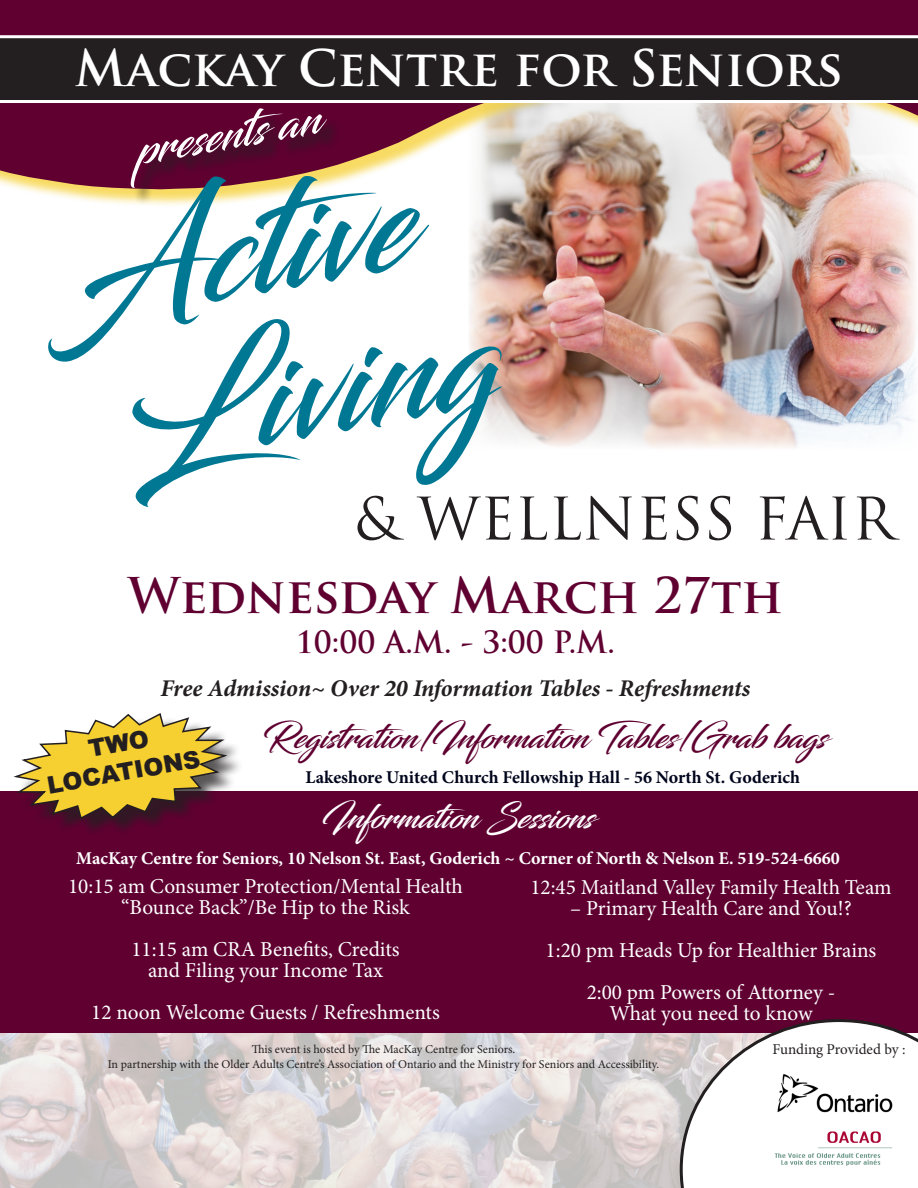
<style>
.page{position:relative;width:918px;height:1188px;background:#fff}
.page>*{position:absolute;margin:0;border:0;box-sizing:border-box;transform-origin:0 0}
.t1{font:145.8px "Blacksword";color:#007894}
.t2{font:57px "Trajan Pro";color:#231f20}
.t3{font:700 49.05px "Trajan Pro";letter-spacing:-.005em;color:#fff}
.t4{font:700 48px "Trajan Pro";color:#5f0031}
.t5{font:46.8px "Blacksword";color:#fff}
.t6{font:33px "Blacksword";color:#5f0031}
.t7{font:33px "Blacksword";color:#fff}
.t8{font:700 30px "Trajan Pro";color:#5f0031}
.t9{font:italic 700 24px "Minion Pro";letter-spacing:-.005em;color:#231f20}
.t10{font:900 24px "Arial";color:#231f20}
.t11{font:21.3px "Minion Pro";letter-spacing:-.005em;color:#fff}
.t12{font:700 18px "Minion Pro";color:#fff}
.t13{font:700 18px "Minion Pro";color:#00051c}
.t14{font:15px "Minion Pro";color:#231f20}
.t15{font:12px "Minion Pro";color:#231f20}
</style>
<div class="page">
<img style="left:469px;top:208px;width:448px;height:240px">
<div style="left:0;top:0;width:918px;height:208px;background:#f6cf30;opacity:.75"></div>
<img style="left:0;top:0;width:918px;height:189px">
<div style="left:0;top:0;width:408px;height:91px;background:#5f0031"></div>
<svg style="left:0;top:35px;width:918px;height:68px;background:#423e3f"></svg>
<div style="left:73px;top:46px;width:215px;height:43px;background:#231f20"></div>
<svg style="left:299px;top:0;width:200px;height:150px"></svg>
<div style="left:514px;top:52px;width:106px;height:37px;background:#231f20"></div>
<svg style="left:631px;top:0;width:211px;height:150px;background:#725058"></svg>
<div style="left:133px;top:111px;width:212px;height:95px;background:#231f20;opacity:.75"></div>
<img style="left:0;top:1033px;width:680px;height:155px">
<div style="left:0;top:791px;width:918px;height:242px;background:#5f0031"></div>
<svg style="left:680px;top:1019px;width:238px;height:169px"></svg>
<img style="left:771px;top:1124px;width:125px;height:46px">
<img style="left:776px;top:1060px;width:120px;height:67px">
<div style="left:18px;top:717px;width:226px;height:120px;background:#231f20;opacity:.75"></div>
<svg style="left:13px;top:713px;width:217px;height:107px"></svg>
<p class="t3" style="left:75px;top:38px;width:770px">Mackay Centre for Seniors</p>
<p class="t5" style="left:131px;top:122px;width:189px;rotate:-10deg">presents an</p>
<p class="t1" style="left:43px;top:194px;width:361px;rotate:-10deg">Active</p>
<p class="t1" style="left:105px;top:335px;width:384px;rotate:-10deg">Living</p>
<p class="t2" style="left:355px;top:483px;width:541px">&amp; WELLNESS FAIR</p>
<p class="t4" style="left:128px;top:566px;width:657px">Wednesday March 27th</p>
<p class="t8" style="left:296px;top:624px;width:321px">10:00 A.M. - 3:00 P.M.</p>
<p class="t9" style="left:161px;top:671px;width:591px">Free Admission~ Over 20 Information Tables - Refreshments</p>
<p class="t10" style="left:45px;top:772px;width:157px;rotate:-10deg">LOCATIONS</p>
<p class="t6" style="left:263px;top:718px;width:566px">Registration/Information Tables/Grab bags</p>
<p class="t13" style="left:305px;top:764px;width:496px">Lakeshore United Church Fellowship Hall - 56 North St. Goderich</p>
<p class="t7" style="left:322px;top:798px;width:274px">Information Sessions</p>
<p class="t12" style="left:76px;top:846px;width:765px">MacKay Centre for Seniors, 10 Nelson St. East, Goderich ~ Corner of North &amp; Nelson E. 519-524-6660</p>
<p class="t11" style="left:530px;top:873px;width:363px">12:45 Maitland Valley Family Health Team</p>
<p class="t11" style="left:570px;top:894px;width:283px">– Primary Health Care and You!?</p>
<p class="t11" style="left:546px;top:936px;width:332px">1:20 pm Heads Up for Healthier Brains</p>
<p class="t11" style="left:587px;top:978px;width:250px">2:00 pm Powers of Attorney -</p>
<p class="t11" style="left:609px;top:999px;width:205px">What you need to know</p>
<p class="t11" style="left:68px;top:872px;width:396px">10:15 am Consumer Protection/Mental Health</p>
<p class="t11" style="left:121px;top:893px;width:290px">“Bounce Back”/Be Hip to the Risk</p>
<p class="t11" style="left:131px;top:935px;width:270px">11:15 am CRA Benefits, Credits</p>
<p class="t11" style="left:148px;top:956px;width:236px">and Filing your Income Tax</p>
<p class="t11" style="left:91px;top:998px;width:350px">12 noon Welcome Guests / Refreshments</p>
<p class="t15" style="left:252px;top:1042px;width:265px">This event is hosted by The MacKay Centre for Seniors.</p>
<p class="t15" style="left:108px;top:1056px;width:553px">In partnership with the Older Adults Centre’s Association of Ontario and the Ministry for Seniors and Accessibility.</p>
<p class="t14" style="left:772px;top:1039px;width:135px">Funding Provided by :</p>
</div>
